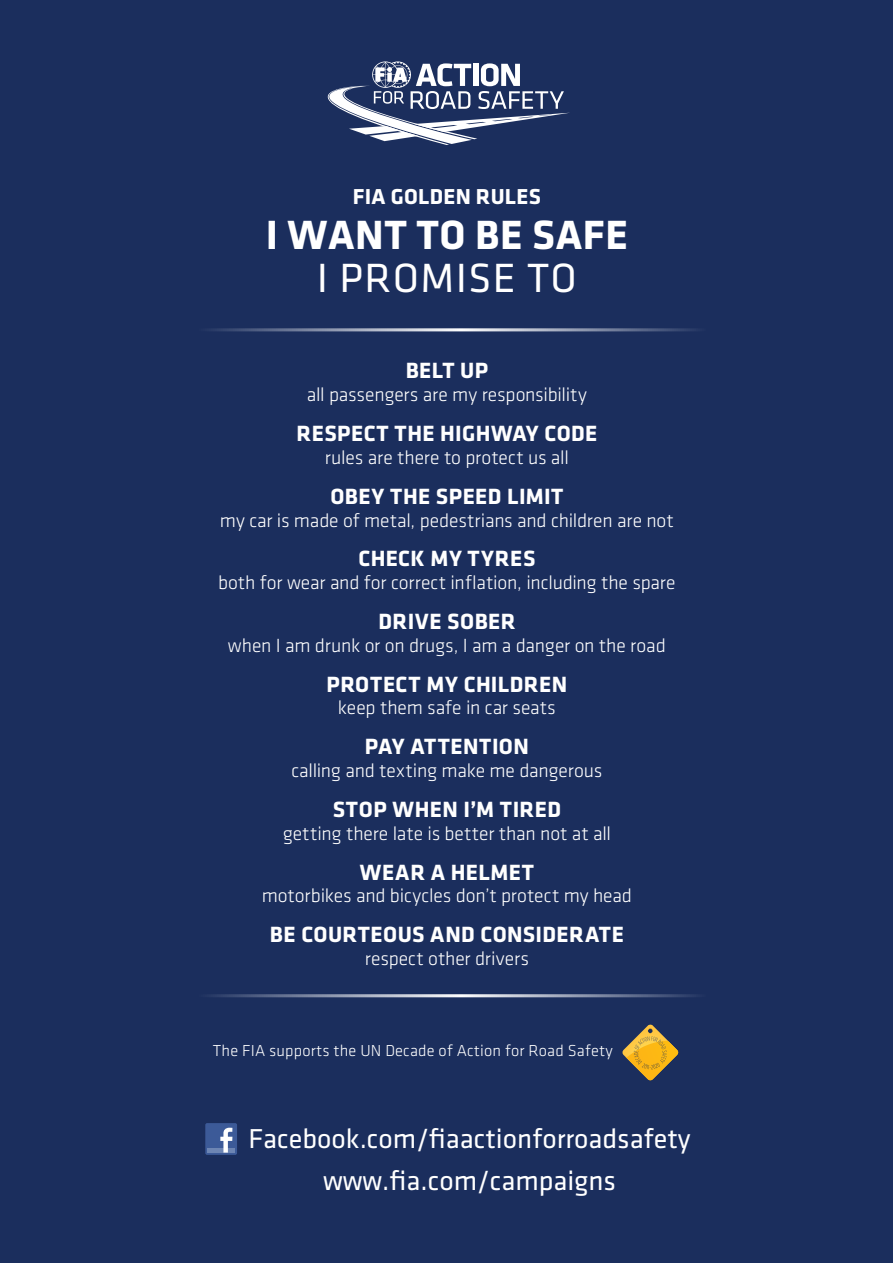
<style>
.page{position:relative;width:893px;height:1263px;background:#1b2e5d}
.page>*{position:absolute;margin:0;border:0;box-sizing:border-box;transform-origin:0 0}
.t1{font:700 42.3px "Klavika";letter-spacing:.015em;color:#fff}
.t2{font:42.3px "Klavika";letter-spacing:.035em;color:#fff}
.t3{font:28.35px/41.7px "Klavika Regular TF";color:#fff;text-align:center}
.t4{font:700 22.8px "Klavika";letter-spacing:.015em;color:#fff}
.t5{font:700 22.35px "Klavika";letter-spacing:.015em;color:#fff}
.t6{font:19.8px "Klavika Light OSTF";letter-spacing:-.005em;color:#fff}
.t7{font:16.5px "Klavika Light OSTF";letter-spacing:.01em;color:#fff}
</style>
<div class="page">
<img style="left:622px;top:1024px;width:33px;height:33px">
<svg style="left:625px;top:1028px;width:53px;height:52px"></svg>
<hr style="left:188px;top:328px;width:518px;height:3px;background:#fff">
<hr style="left:188px;top:994px;width:518px;height:3px;background:#fff">
<svg style="left:327px;top:61px;width:243px;height:84px"></svg>
<div style="left:205px;top:1123px;width:32px;height:32px;background:#3c5a98;border-radius:2px"></div>
<hr style="left:208px;top:1148px;width:27px;height:4px;background:#6d85b3">
<svg style="left:220px;top:1128px;width:12px;height:24px"></svg>
<p class="t5" style="left:353px;top:184px;width:190px">FIA GOLDEN RULES</p>
<h1 class="t1" style="left:266px;top:212px;width:364px">I WANT TO BE SAFE</h1>
<h1 class="t2" style="left:317px;top:257px;width:262px">I PROMISE TO</h1>
<p class="t4" style="left:406px;top:358px;width:84px">BELT UP</p>
<p class="t6" style="left:307px;top:384px;width:282px">all passengers are my responsibility</p>
<p class="t4" style="left:296px;top:421px;width:303px">RESPECT THE HIGHWAY CODE</p>
<p class="t6" style="left:325px;top:447px;width:245px">rules are there to protect us all</p>
<p class="t4" style="left:330px;top:483px;width:235px">OBEY THE SPEED LIMIT</p>
<p class="t6" style="left:220px;top:510px;width:455px">my car is made of metal, pedestrians and children are not</p>
<p class="t4" style="left:358px;top:546px;width:179px">CHECK MY TYRES</p>
<p class="t6" style="left:218px;top:572px;width:459px">both for wear and for correct inflation, including the spare</p>
<p class="t4" style="left:378px;top:609px;width:139px">DRIVE SOBER</p>
<p class="t6" style="left:228px;top:635px;width:439px">when I am drunk or on drugs, I am a danger on the road</p>
<p class="t4" style="left:327px;top:671px;width:242px">PROTECT MY CHILDREN</p>
<p class="t6" style="left:338px;top:698px;width:219px">keep them safe in car seats</p>
<p class="t4" style="left:365px;top:734px;width:165px">PAY ATTENTION</p>
<p class="t6" style="left:292px;top:760px;width:312px">calling and texting make me dangerous</p>
<p class="t4" style="left:333px;top:797px;width:230px">STOP WHEN I’M TIRED</p>
<p class="t6" style="left:283px;top:823px;width:330px">getting there late is better than not at all</p>
<p class="t4" style="left:360px;top:859px;width:176px">WEAR A HELMET</p>
<p class="t6" style="left:262px;top:885px;width:372px">motorbikes and bicycles don’t protect my head</p>
<p class="t4" style="left:270px;top:922px;width:355px">BE COURTEOUS AND CONSIDERATE</p>
<p class="t6" style="left:365px;top:948px;width:166px">respect other drivers</p>
<p class="t7" style="left:213px;top:1042px;width:401px">The FIA supports the UN Decade of Action for Road Safety</p>
<h2 class="t3" style="left:249px;top:1118px;width:444px">Facebook.com/fiaactionforroadsafety www.fia.com/campaigns</h2>
</div>
